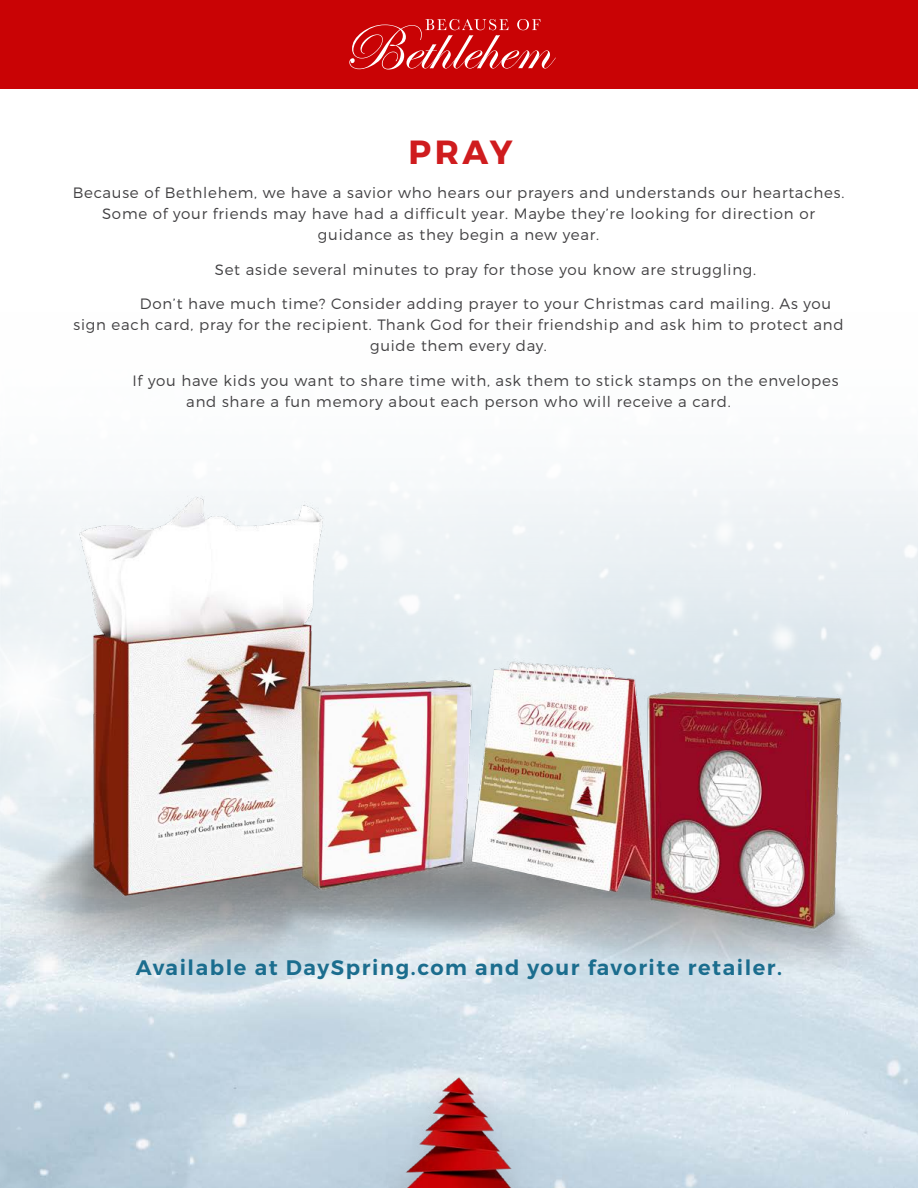
<style>
.page{position:relative;width:918px;height:1188px;background:#fff}
.page>*{position:absolute;margin:0;border:0;box-sizing:border-box;transform-origin:0 0}
.t1{font:700 33.45px "Montserrat";color:#cf1c1e}
.t2{font:600 21px "Montserrat";letter-spacing:.075em;color:#1b6d8e}
.t3{font:300 15px/21px "Montserrat";letter-spacing:.05em;color:#414042;text-align:center}
</style>
<div class="page">
<img style="left:2px;top:491px;width:916px;height:482px">
<div style="left:0;top:0;width:918px;height:89px;background:#c90305"></div>
<svg style="left:349px;top:19px;width:207px;height:51px"></svg>
<img style="left:386px;top:1060px;width:149px;height:128px">
<p class="t1" style="left:409px;top:132px;width:105px">PRAY</p>
<p class="t3" style="left:73px;top:182px;width:773px">Because of Bethlehem, we have a savior who hears our prayers and understands our heartaches.<br>Some of your friends may have had a difficult year. Maybe they’re looking for direction or guidance as they begin a new year.</p>
<p class="t3" style="left:215px;top:258px;width:543px">Set aside several minutes to pray for those you know are struggling.</p>
<p class="t3" style="left:140px;top:293px;width:693px">Don’t have much time? Consider adding prayer to your Christmas card mailing. As you</p>
<p class="t3" style="left:74px;top:314px;width:772px">sign each card, pray for the recipient. Thank God for their friendship and ask him to protect and</p>
<p class="t3" style="left:370px;top:335px;width:178px">guide them every day.</p>
<p class="t3" style="left:186px;top:369px;width:654px;text-align:left;text-indent:-54px">If you have kids you want to share time with, ask them to stick stamps on the envelopes and share a fun memory about each person who will receive a card.</p>
<p class="t2" style="left:136px;top:955px;width:648px">Available at DaySpring.com and your favorite retailer.</p>
</div>
